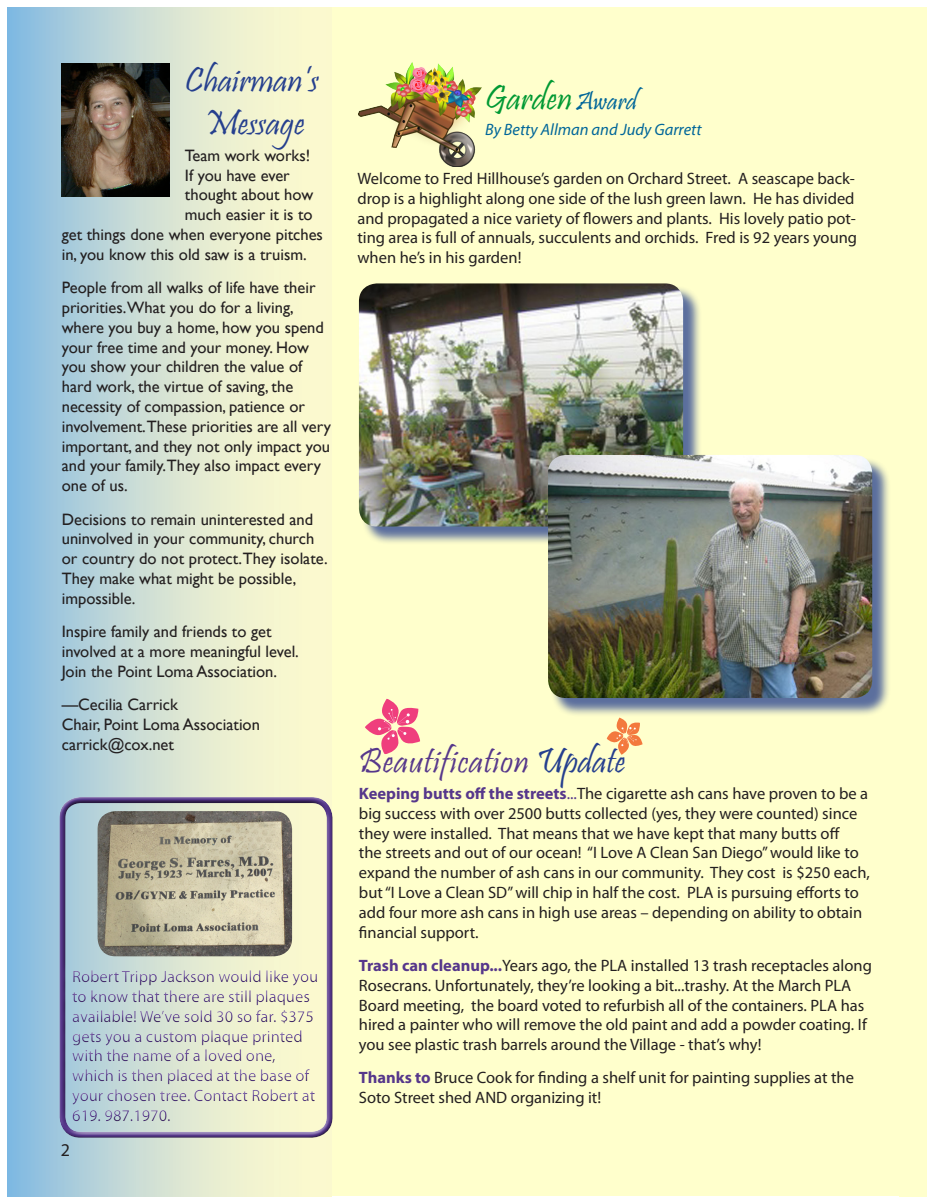
<style>
.page{position:relative;width:934px;height:1204px;background:#fff}
.page>*{position:absolute;margin:0;border:0;box-sizing:border-box;transform-origin:0 0}
.t1{font:36px "Pristina";letter-spacing:.02em;color:#56378b}
.t2{font:36px/43.2px "Pristina";color:#253f8e;text-align:center}
.t3{font:36px "Pristina";color:#093}
.t4{font:18px "Minion Pro";color:#231f20}
.t5{font:18px "Myriad Pro";color:#231f20}
.t6{font:16.5px/19.8px "Myriad Pro";color:#231f20}
.t7{font:16.5px/19.8px "Gill Sans";color:#231f20}
.t8{font:16.5px/19.8px "Myriad Pro";color:#56378b}
.t9{font:italic 16.5px "Myriad Pro";color:#069}
.s1{font-size:27px;color:#069}
.s2{color:#253f8e}
.s3{font-weight:700;color:#56378b}
.s4{color:#56378b}
</style>
<div class="page">
<div style="left:8px;top:8px;width:918px;height:1188px;background:#ffc"></div>
<svg style="left:8px;top:8px;width:261px;height:1188px;background:#c0d8d7"></svg>
<img style="left:62px;top:64px;width:108px;height:132px">
<svg style="left:365px;top:698px;width:55px;height:56px"></svg>
<svg style="left:606px;top:717px;width:36px;height:37px"></svg>
<img style="left:359px;top:62px;width:123px;height:105px">
<div style="left:361px;top:286px;width:341px;height:259px;background:#253f8e;opacity:.75"></div>
<img style="left:359px;top:283px;width:324px;height:243px">
<div style="left:550px;top:457px;width:340px;height:259px;background:#253f8e;opacity:.75"></div>
<img style="left:548px;top:455px;width:324px;height:243px">
<div style="left:58px;top:800px;width:280px;height:339px;background:#231f20;opacity:.75"></div>
<h1 class="t2" style="left:185px;top:62px;width:135px">Chairman’s<br>Message</h1>
<p class="t7" style="left:185px;top:146px;width:127px">Team work works!</p>
<p class="t7" style="left:185px;top:165px;width:106px">If you have ever</p>
<p class="t7" style="left:185px;top:185px;width:130px">thought about how</p>
<p class="t7" style="left:185px;top:205px;width:129px">much easier it is to</p>
<p class="t7" style="left:62px;top:225px;width:263px">get things done when everyone pitches</p>
<p class="t7" style="left:62px;top:245px;width:246px">in, you know this old saw is a truism.</p>
<p class="t7" style="left:62px;top:278px;width:271px">People from all walks of life have their priorities.What you do for a living, where you buy a home, how you spend your free time and your money. How you show your children the value of hard work, the virtue of saving, the necessity of compassion, patience or involvement.These priorities are all very important, and they not only impact you and your family.They also impact every one of us.</p>
<p class="t7" style="left:62px;top:509px;width:267px">Decisions to remain uninterested and uninvolved in your community, church or country do not protect.They isolate.<br>They make what might be possible, impossible.</p>
<p class="t7" style="left:62px;top:622px;width:239px">Inspire family and friends to get involved at a more meaningful level.<br>Join the Point Loma Association.</p>
<p class="t7" style="left:62px;top:695px;width:200px">—Cecilia Carrick<br>Chair, Point Loma Association carrick@cox.net</p>
<p class="t8" style="left:72px;top:966px;width:247px">Robert Tripp Jackson would like you to know that there are still plaques available! We’ve sold 30 so far. $375 gets you a custom plaque printed with the name of a loved one, which is then placed at the base of your chosen tree. Contact Robert at<br>619. 987.1970.</p>
<p class="t5" style="left:61px;top:1138px;width:11px">2</p>
<p class="t4" style="left:63px;top:1148px;width:10px">2</p>
<h1 class="t3" style="left:485px;top:77px;width:153px">Garden<span class="s1">Award</span></h1>
<p class="t9" style="left:485px;top:119px;width:218px">By Betty Allman and Judy Garrett</p>
<p class="t6" style="left:357px;top:168px;width:501px">Welcome to Fred Hillhouse’s garden on Orchard Street. A seascape back&shy;drop is a highlight along one side of the lush green lawn. He has divided and propagated a nice variety of flowers and plants. His lovely patio pot&shy;ting area is full of annuals, succulents and orchids. Fred is 92 years young when he’s in his garden!</p>
<h1 class="t1" style="left:359px;top:741px;width:268px">Beautification <span class="s2">Update</span></h1>
<p class="t6" style="left:359px;top:783px;width:512px"><span class="s3">Keeping butts off the streets</span><span class="s4">...</span>The cigarette ash cans have proven to be a big success with over 2500 butts collected (yes, they were counted) since they were installed. That means that we have kept that many butts off<br>the streets and out of our ocean! “I Love A Clean San Diego” would like to expand the number of ash cans in our community. They cost is $250 each, but “I Love a Clean SD” will chip in half the cost. PLA is pursuing efforts to add four more ash cans in high use areas – depending on ability to obtain financial support.</p>
<p class="t6" style="left:359px;top:955px;width:514px"><span class="s3">Trash can cleanup...</span>Years ago, the PLA installed 13 trash receptacles along Rosecrans. Unfortunately, they’re looking a bit...trashy. At the March PLA Board meeting, the board voted to refurbish all of the containers. PLA has hired a painter who will remove the old paint and add a powder coating. If you see plastic trash barrels around the Village - that’s why!</p>
<p class="t6" style="left:359px;top:1067px;width:496px"><span class="s3">Thanks to</span> Bruce Cook for finding a shelf unit for painting supplies at the<br>Soto Street shed AND organizing it!</p>
</div>
